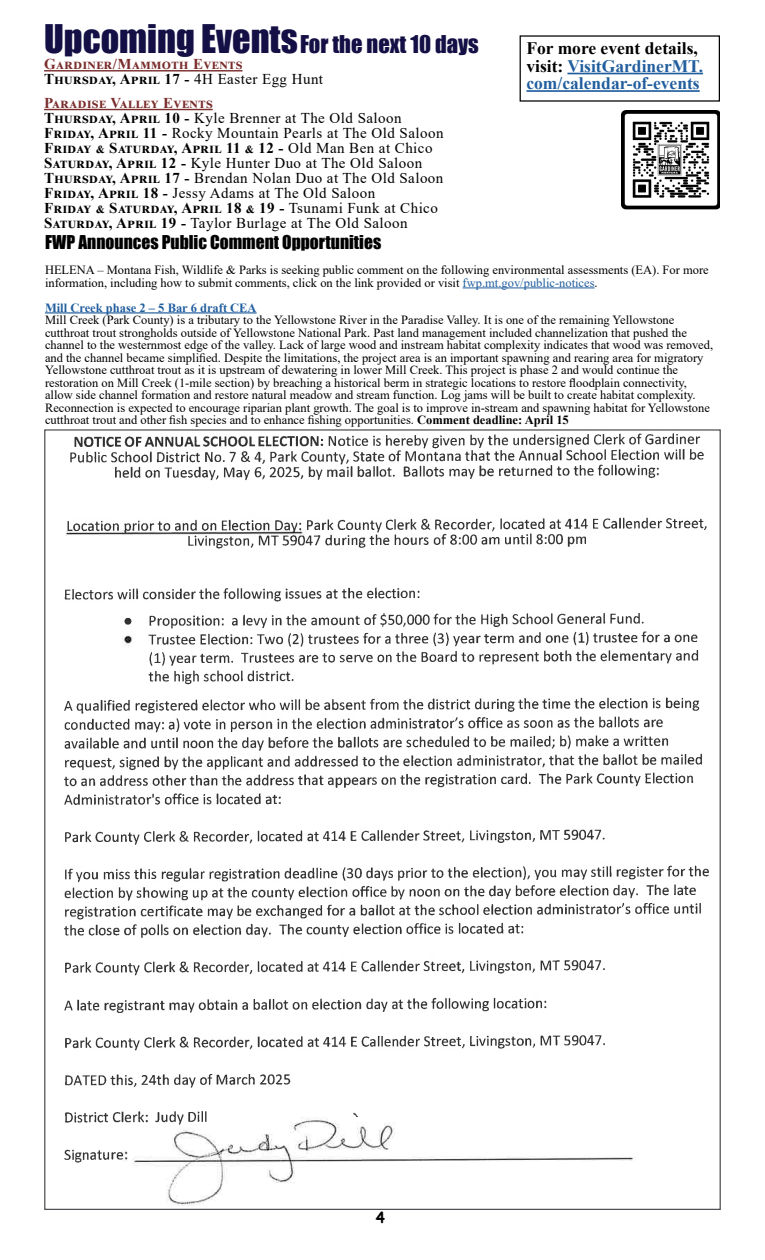
<style>
.page{position:relative;width:765px;height:1260px;background:#fff}
.page>*{position:absolute;margin:0;border:0;box-sizing:border-box;transform-origin:0 0}
.t1{font:22.5px "Impact";color:#140f45}
.t2{font:700 17.5px/17.5px "Times New Roman";color:#215e9e}
.t3{font:17.5px "Impact";color:#000}
.t4{font:15px/15px "Times New Roman";letter-spacing:.03em;color:#000}
.t5{font:700 15px/15px "Times New Roman";letter-spacing:.04em;color:#7b2c2c}
.t6{font:700 15px "Comic Sans MS";color:#000}
.t7{font:12.5px/12.5px "Times New Roman";color:#000}
.t8{font:700 12.5px "Times New Roman";color:#215e9e}
.s1{font-size:36.25px}
.s2{color:#000}
.s3{font-weight:400;color:#000}
.s4{font-weight:700;color:#7b2c2c}
.s5{font-weight:700}
.s6{color:#215e9e}
</style>
<div class="page">
<img style="left:64px;top:433px;width:645px;height:730px">
<hr style="left:44px;top:70px;width:199px;height:2px;background:#7b2c2c">
<hr style="left:44px;top:109px;width:169px;height:1px;background:#7b2c2c">
<img style="left:622px;top:111px;width:98px;height:99px">
<hr style="left:463px;top:288px;width:132px;height:1px;background:#215e9e">
<hr style="left:45px;top:312px;width:212px;height:2px;background:#215e9e">
<hr style="left:567px;top:73px;width:136px;height:1px;background:#215e9e">
<hr style="left:526px;top:90px;width:174px;height:2px;background:#215e9e">
<h1 class="t1" style="left:44px;top:27px;width:436px"><span class="s1">Upcoming Events</span>For the next 10 days</h1>
<p class="t5" style="left:44px;top:56px;width:281px">Gardiner/Mammoth Events<br><span class="s2">Thursday, April 17 -</span> <span class="s3">4H Easter Egg Hunt</span></p>
<p class="t4" style="left:44px;top:95px;width:401px"><span class="s4">Paradise Valley Events<br></span><span class="s5">Thursday, April 10 -</span> Kyle Brenner at The Old Saloon <span class="s5">Friday, April 11 -</span> Rocky Mountain Pearls at The Old Saloon <span class="s5">Friday &amp; Saturday, April 11 &amp; 12 -</span> Old Man Ben at Chico <span class="s5">Saturday, April 12 -</span> Kyle Hunter Duo at The Old Saloon <span class="s5">Thursday, April 17 -</span> Brendan Nolan Duo at The Old Saloon <span class="s5">Friday, April 18 -</span> Jessy Adams at The Old Saloon<br><span class="s5">Friday &amp; Saturday, April 18 &amp; 19 -</span> Tsunami Funk at Chico <span class="s5">Saturday, April 19 -</span> Taylor Burlage at The Old Saloon</p>
<h2 class="t2" style="left:526px;top:39px;width:178px"><span class="s2">For more event details, visit:</span> VisitGardinerMT. com/calendar-of-events</h2>
<h2 class="t3" style="left:45px;top:229px;width:338px">FWP Announces Public Comment Opportunities</h2>
<p class="t7" style="left:45px;top:263px;width:665px">HELENA – Montana Fish, Wildlife &amp; Parks is seeking public comment on the following environmental assessments (EA). For more information, including how to submit comments, click on the link provided or visit <span class="s6">fwp.mt.gov/public-notices</span>.</p>
<p class="t8" style="left:45px;top:298px;width:213px">Mill Creek phase 2 – 5 Bar 6 draft CEA</p>
<p class="t7" style="left:45px;top:313px;width:670px">Mill Creek (Park County) is a tributary to the Yellowstone River in the Paradise Valley. It is one of the remaining Yellowstone cutthroat trout strongholds outside of Yellowstone National Park. Past land management included channelization that pushed the channel to the westernmost edge of the valley. Lack of large wood and instream habitat complexity indicates that wood was removed, and the channel became simplified. Despite the limitations, the project area is an important spawning and rearing area for migratory Yellowstone cutthroat trout as it is upstream of dewatering in lower Mill Creek. This project is phase 2 and would continue the restoration on Mill Creek (1-mile section) by breaching a historical berm in strategic locations to restore floodplain connectivity, allow side channel formation and restore natural meadow and stream function. Log jams will be built to create habitat complexity.<br>Reconnection is expected to encourage riparian plant growth. The goal is to improve in-stream and spawning habitat for Yellowstone cutthroat trout and other fish species and to enhance fishing opportunities. <span class="s5">Comment deadline: April 15</span></p>
<p class="t6" style="left:376px;top:1207px;width:11px">4</p>
</div>
